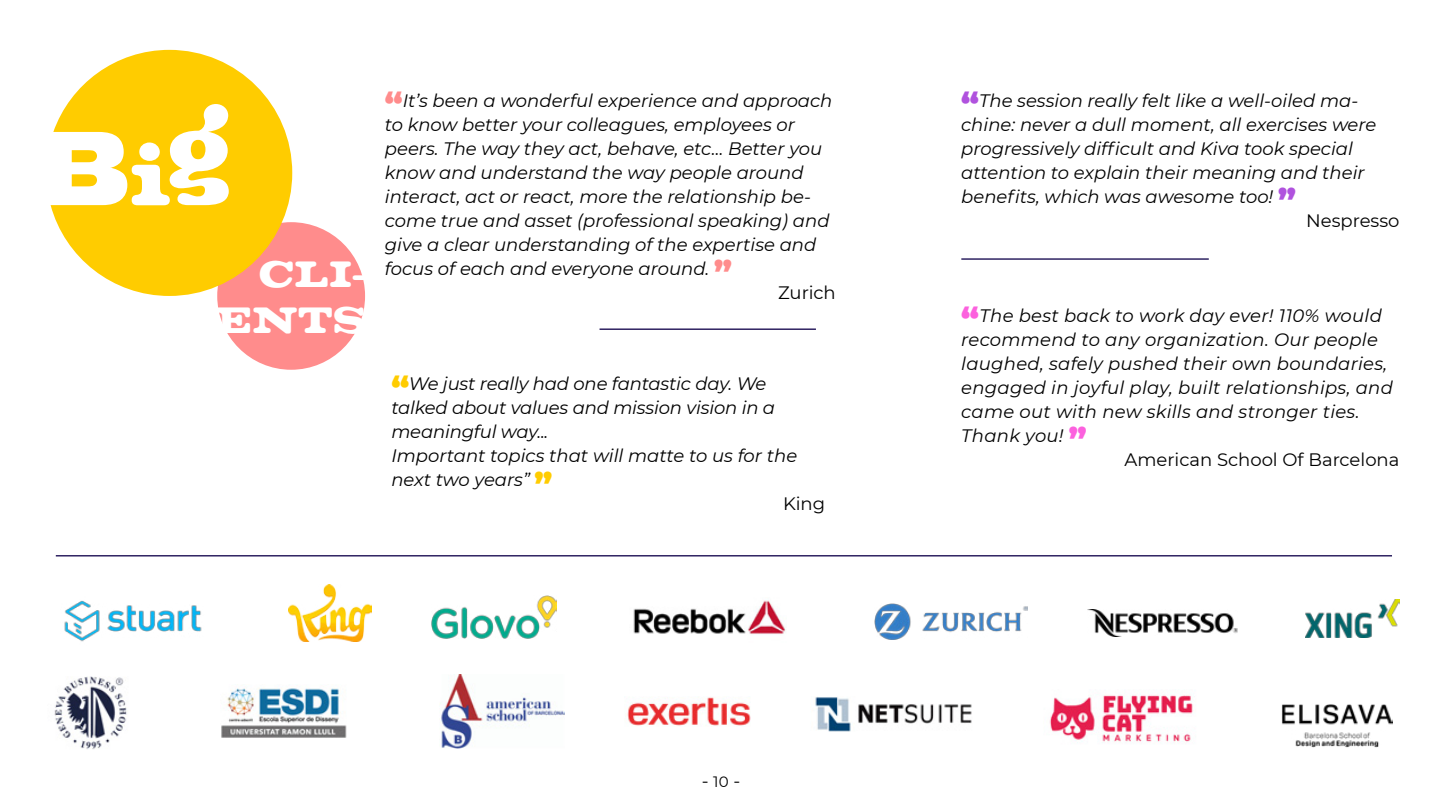
<style>
.page{position:relative;width:1442px;height:810px;background:#fff}
.page>*{position:absolute;margin:0;border:0;box-sizing:border-box;transform-origin:0 0}
.t1{font:38.25px/45.3px "Volta T Bold Ro 1";color:#fff;text-align:right}
.t2{font:italic 18px "Montserrat";color:#000}
.t3{font:18px "Montserrat";color:#000}
.s1{font-weight:900;font-style:normal;font-size:30px;color:#ff8c8c}
.s2{font-weight:900;font-style:normal;font-size:30px;color:#fc0}
.s3{font-size:15px}
.s4{font-weight:900;font-style:normal;font-size:30px;color:#b052de}
.s5{font-weight:900;font-style:normal;font-size:30px;color:#fc61de}
</style>
<div class="page">
<div style="left:217px;top:222px;width:148px;height:148px;background:#ff8c8c;border-radius:50%"></div>
<hr style="left:599px;top:328px;width:217px;height:2px;background:#2f2362">
<hr style="left:56px;top:555px;width:1335px;height:2px;background:#2f2362">
<hr style="left:961px;top:258px;width:247px;height:2px;background:#2f2362">
<img style="left:1305px;top:600px;width:94px;height:37px">
<img style="left:633px;top:600px;width:153px;height:34px">
<img style="left:64px;top:600px;width:138px;height:42px">
<img style="left:441px;top:675px;width:123px;height:73px">
<img style="left:221px;top:688px;width:126px;height:50px">
<img style="left:627px;top:697px;width:124px;height:29px">
<img style="left:288px;top:585px;width:84px;height:56px">
<img style="left:1281px;top:704px;width:110px;height:44px">
<img style="left:54px;top:676px;width:73px;height:73px">
<img style="left:874px;top:604px;width:153px;height:36px">
<img style="left:1087px;top:609px;width:150px;height:27px">
<img style="left:431px;top:596px;width:126px;height:42px">
<img style="left:815px;top:697px;width:157px;height:34px">
<svg style="left:51px;top:50px;width:241px;height:246px;fill:#fc0"></svg>
<img style="left:1049px;top:695px;width:144px;height:48px">
<h1 class="t1" style="left:215px;top:254px;width:152px">CLI-<br>ENTS</h1>
<p class="t2" style="left:385px;top:88px;width:449px"><span class="s1">“</span>It’s been a wonderful experience and approach</p>
<p class="t2" style="left:385px;top:112px;width:411px">to know better your colleagues, employees or</p>
<p class="t2" style="left:385px;top:136px;width:439px">peers. The way they act, behave, etc… Better you</p>
<p class="t2" style="left:385px;top:160px;width:420px">know and understand the way people around</p>
<p class="t2" style="left:385px;top:184px;width:427px">interact, act or react, more the relationship be-</p>
<p class="t2" style="left:385px;top:208px;width:446px">come true and asset (professional speaking) and</p>
<p class="t2" style="left:385px;top:232px;width:433px">give a clear understanding of the expertise and</p>
<p class="t2" style="left:385px;top:256px;width:348px">focus of each and everyone around. <span class="s1">”</span></p>
<p class="t3" style="left:778px;top:280px;width:59px">Zurich</p>
<p class="t2" style="left:391px;top:372px;width:376px"><span class="s2">“</span>We just really had one fantastic day. We</p>
<p class="t2" style="left:391px;top:396px;width:385px">talked about values and mission vision in a</p>
<p class="t2" style="left:391px;top:420px;width:159px">meaningful way...</p>
<p class="t2" style="left:391px;top:444px;width:407px">Important topics that will matte to us for the</p>
<p class="t2" style="left:391px;top:468px;width:163px">next two years” <span class="s2">”</span></p>
<p class="t3" style="left:783px;top:492px;width:44px">King</p>
<p class="t3" style="left:701px;top:768px;width:40px">- <span class="s3">10</span> -</p>
<p class="t2" style="left:961px;top:88px;width:398px"><span class="s4">“</span>The session really felt like a well-oiled ma-</p>
<p class="t2" style="left:961px;top:112px;width:416px">chine: never a dull moment, all exercises were</p>
<p class="t2" style="left:961px;top:136px;width:393px">progressively difficult and Kiva took special</p>
<p class="t2" style="left:961px;top:160px;width:405px">attention to explain their meaning and their</p>
<p class="t2" style="left:961px;top:184px;width:336px">benefits, which was awesome too! <span class="s4">”</span></p>
<p class="t3" style="left:1306px;top:208px;width:95px">Nespresso</p>
<p class="t2" style="left:961px;top:303px;width:422px"><span class="s5">“</span>The best back to work day ever! 110% would</p>
<p class="t2" style="left:961px;top:327px;width:418px">recommend to any organization. Our people</p>
<p class="t2" style="left:961px;top:351px;width:427px">laughed, safely pushed their own boundaries,</p>
<p class="t2" style="left:961px;top:375px;width:433px">engaged in joyful play, built relationships, and</p>
<p class="t2" style="left:961px;top:399px;width:400px">came out with new skills and stronger ties.</p>
<p class="t2" style="left:961px;top:423px;width:127px">Thank you! <span class="s5">”</span></p>
<p class="t3" style="left:1124px;top:447px;width:276px">American School Of Barcelona</p>
</div>
